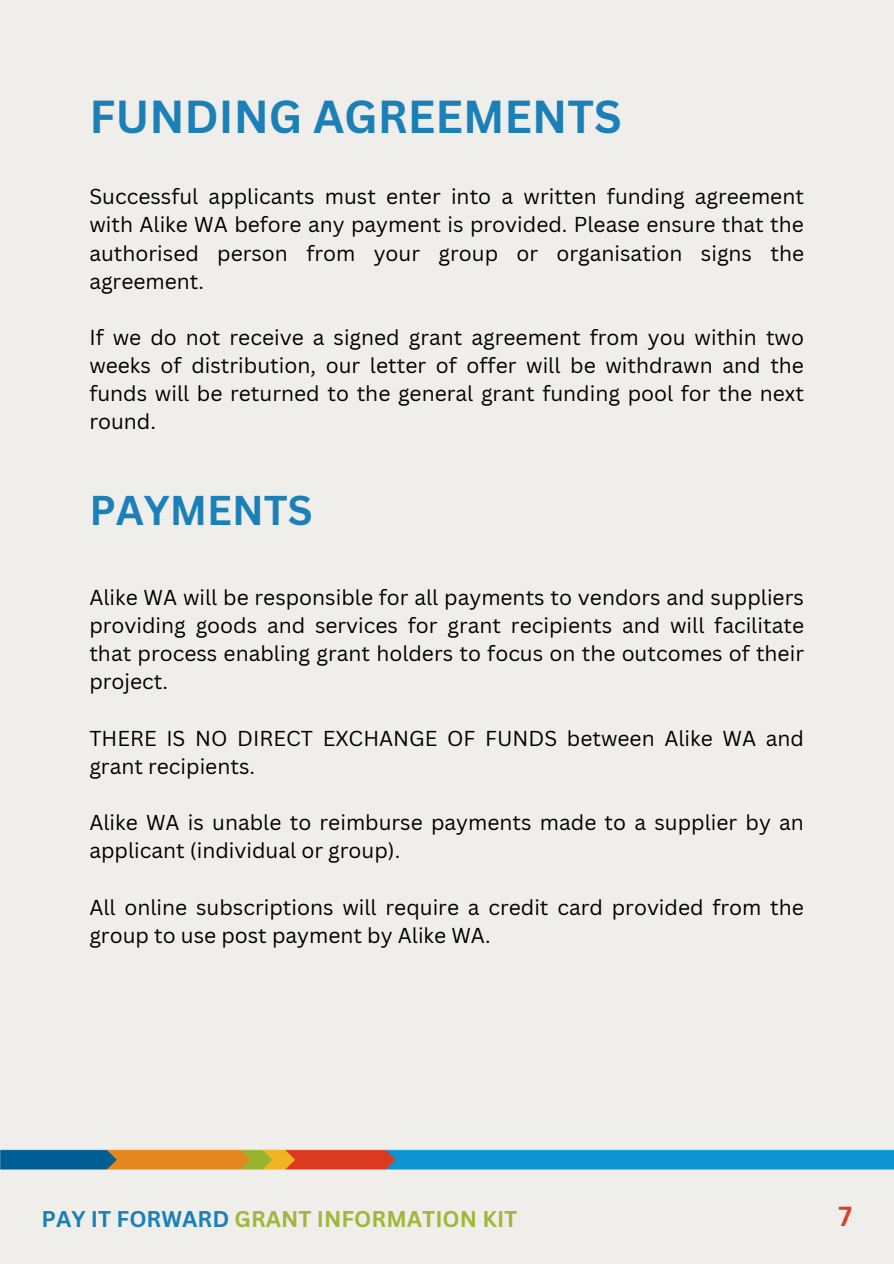
<style>
.page{position:relative;width:894px;height:1264px;background:#fff}
.page>*{position:absolute;margin:0;border:0;box-sizing:border-box;transform-origin:0 0}
.t1{font:700 45px "Canva Sans";color:#1c80b8}
.t2{font:700 40.5px "Canva Sans";color:#1c80b8}
.t3{font:700 26.85px "Canva Sans";color:#dc3f26}
.t4{font:700 22.2px "Canva Sans";color:#a0b73c}
.t5{font:21px/28.2px "Canva Sans";color:#000;text-align:justify}
.s1{color:#1c80b8}
</style>
<div class="page">
<div style="left:0;top:0;width:893px;height:1263px;background:#f0eeea"></div>
<img style="left:0;top:1149px;width:893px;height:21px">
<p class="t1" style="left:89px;top:85px;width:533px">FUNDING AGREEMENTS</p>
<h1 class="t5" style="left:89px;top:182px;width:716px">Successful applicants must enter into a written funding agreement with Alike WA before any payment is provided. Please ensure that the authorised person from your group or organisation signs the agreement.</h1>
<p class="t5" style="left:89px;top:323px;width:716px">If we do not receive a signed grant agreement from you within two weeks of distribution, our letter of offer will be withdrawn and the funds will be returned to the general grant funding pool for the next round.</p>
<p class="t2" style="left:89px;top:482px;width:225px">PAYMENTS</p>
<p class="t5" style="left:89px;top:582px;width:716px">Alike WA will be responsible for all payments to vendors and suppliers providing goods and services for grant recipients and will facilitate that process enabling grant holders to focus on the outcomes of their project.</p>
<p class="t5" style="left:89px;top:723px;width:716px">THERE IS NO DIRECT EXCHANGE OF FUNDS between Alike WA and grant recipients.</p>
<p class="t5" style="left:89px;top:807px;width:715px">Alike WA is unable to reimburse payments made to a supplier by an applicant (individual or group).</p>
<h2 class="t5" style="left:89px;top:892px;width:716px">All online subscriptions will require a credit card provided from the group to use post payment by Alike WA.</h2>
<h1 class="t4" style="left:42px;top:1203px;width:477px"><span class="s1">PAY IT FORWARD</span> GRANT INFORMATION KIT</h1>
<p class="t3" style="left:838px;top:1197px;width:15px">7</p>
</div>
